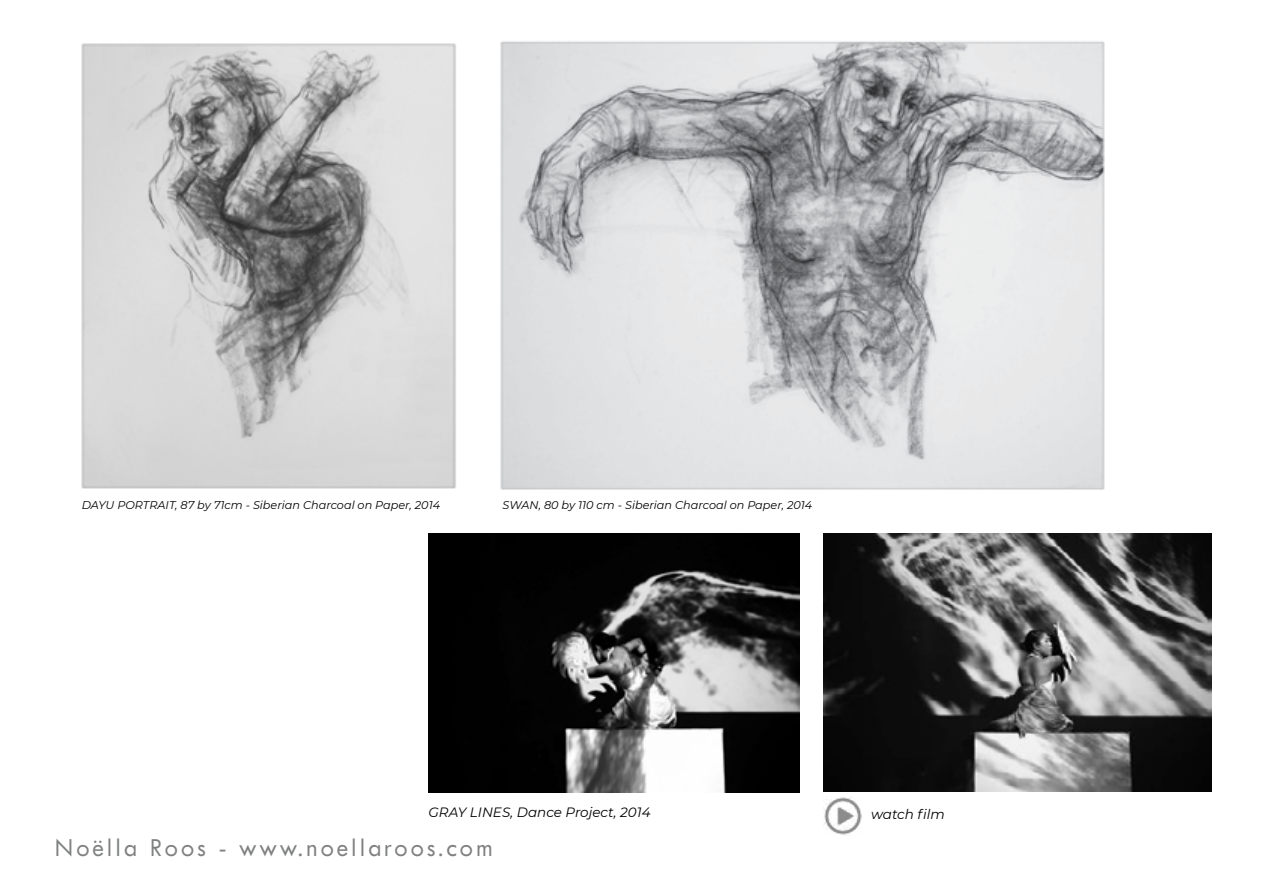
<style>
.page{position:relative;width:1263px;height:893px;background:#fff}
.page>*{position:absolute;margin:0;border:0;box-sizing:border-box;transform-origin:0 0}
.t1{font:500 27px "Tw Cen MT Std Semi";letter-spacing:.1em;color:#7f8080}
.t2{font:italic 13.5px "Montserrat";color:#000}
.t3{font:italic 11.25px "Montserrat";color:#000}
</style>
<div class="page">
<img style="left:500px;top:41px;width:605px;height:449px">
<img style="left:428px;top:533px;width:371px;height:259px">
<img style="left:823px;top:533px;width:389px;height:259px">
<img style="left:81px;top:43px;width:375px;height:446px">
<img style="left:824px;top:797px;width:38px;height:38px">
<p class="t3" style="left:82px;top:497px;width:360px">DAYU PORTRAIT, 87 by 71cm - Siberian Charcoal on Paper, 2014</p>
<p class="t3" style="left:502px;top:497px;width:311px">SWAN, 80 by 110 cm - Siberian Charcoal on Paper, 2014</p>
<p class="t2" style="left:428px;top:803px;width:224px">GRAY LINES, Dance Project, 2014</p>
<p class="t2" style="left:871px;top:805px;width:75px">watch film</p>
<h1 class="t1" style="left:54px;top:834px;width:440px">Noëlla Roos - www.noellaroos.com</h1>
</div>
